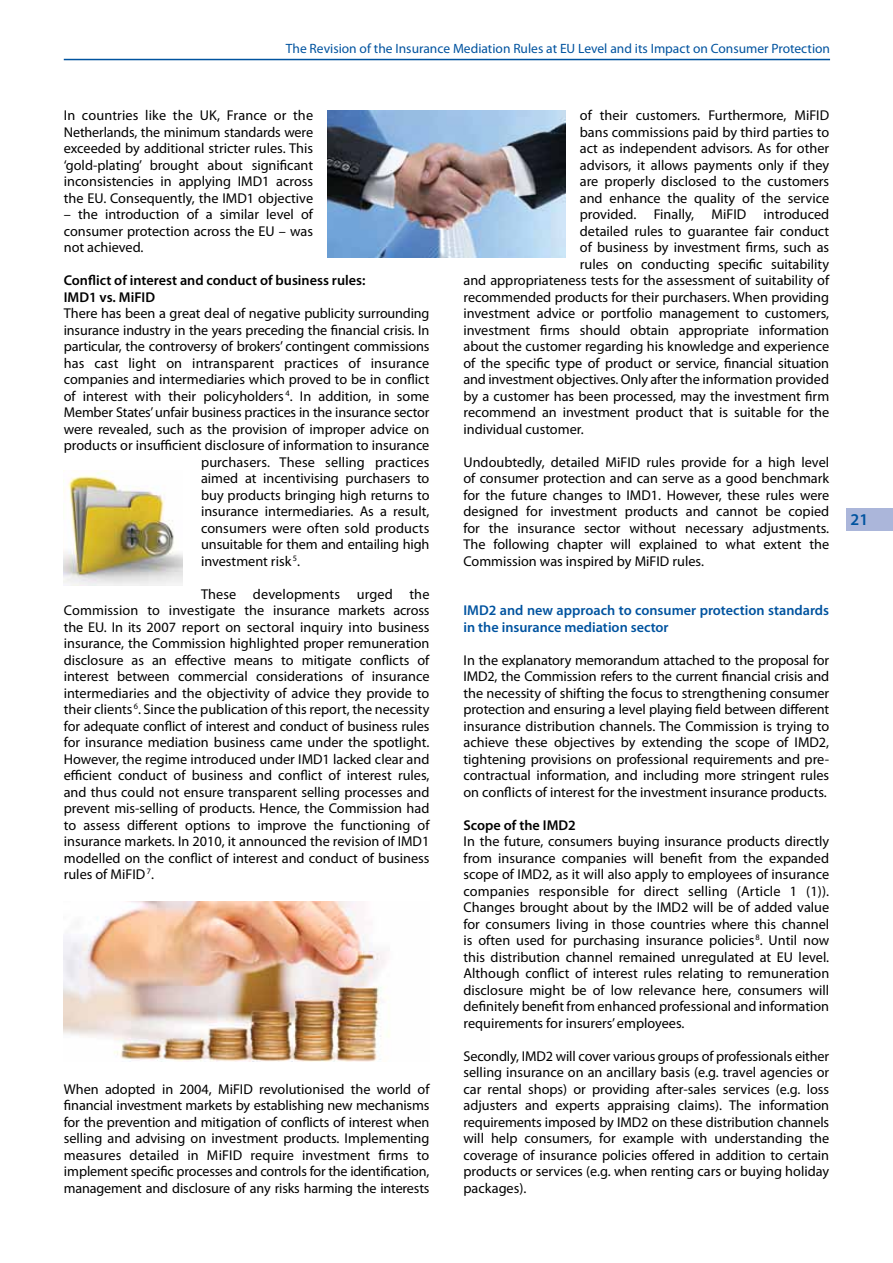
<style>
.page{position:relative;width:893px;height:1263px;background:#fff}
.page>*{position:absolute;margin:0;border:0;box-sizing:border-box;transform-origin:0 0}
.t1{font:600 16.5px "Myriad Pro";color:#00539f}
.t2{font:14.25px/16.5px "Myriad Pro";color:#000;text-align:justify}
.t3{font:600 14.25px/16.5px "Myriad Pro";color:#00539f}
.t4{font:600 14.25px/16.5px "Myriad Pro";color:#000}
.t5{font:13.5px "Myriad Pro";color:#00539f}
</style>
<div class="page">
<hr style="left:64px;top:59px;width:766px;height:1px;background:#00539f">
<div style="left:847px;top:508px;width:46px;height:23px;background:#abb6da"></div>
<img style="left:64px;top:901px;width:326px;height:160px">
<img style="left:327px;top:111px;width:239px;height:146px">
<img style="left:64px;top:470px;width:119px;height:115px">
<p class="t5" style="left:286px;top:41px;width:546px">The Revision of the Insurance Mediation Rules at EU Level and its Impact on Consumer Protection</p>
<p class="t2" style="left:64px;top:107px;width:251px">In countries like the UK, France or the Netherlands, the minimum standards were exceeded by additional stricter rules. This ‘gold-plating’ brought about significant inconsistencies in applying IMD1 across the EU. Consequently, the IMD1 objective</p>
<p class="t2" style="left:64px;top:206px;width:251px">– the introduction of a similar level of consumer protection across the EU – was not achieved.</p>
<p class="t4" style="left:64px;top:272px;width:303px">Conflict of interest and conduct of business rules:<br>IMD1 vs. MiFID</p>
<p class="t2" style="left:64px;top:305px;width:367px">There has been a great deal of negative publicity surrounding</p>
<p class="t2" style="left:64px;top:322px;width:367px">insurance industry in the years preceding the financial crisis. In</p>
<p class="t2" style="left:64px;top:338px;width:367px">particular, the controversy of brokers’ contingent commissions</p>
<p class="t2" style="left:64px;top:355px;width:367px">has cast light on intransparent practices of insurance</p>
<p class="t2" style="left:64px;top:371px;width:367px">companies and intermediaries which proved to be in conflict</p>
<p class="t2" style="left:64px;top:388px;width:367px">of interest with their policyholders <sup>4</sup>. In addition, in some</p>
<p class="t2" style="left:64px;top:404px;width:367px">Member States’ unfair business practices in the insurance sector</p>
<p class="t2" style="left:64px;top:421px;width:367px">were revealed, such as the provision of improper advice on</p>
<p class="t2" style="left:64px;top:437px;width:367px">products or insufficient disclosure of information to insurance</p>
<p class="t2" style="left:201px;top:454px;width:230px">purchasers. These selling practices</p>
<p class="t2" style="left:201px;top:470px;width:230px">aimed at incentivising purchasers to</p>
<p class="t2" style="left:201px;top:487px;width:230px">buy products bringing high returns to</p>
<p class="t2" style="left:201px;top:503px;width:230px">insurance intermediaries. As a result,</p>
<p class="t2" style="left:201px;top:520px;width:230px">consumers were often sold products</p>
<p class="t2" style="left:201px;top:536px;width:230px">unsuitable for them and entailing high</p>
<p class="t2" style="left:201px;top:553px;width:100px">investment risk <sup>5</sup>.</p>
<p class="t2" style="left:64px;top:586px;width:367px;text-indent:137px">These developments urged the Commission to investigate the insurance markets across the EU. In its 2007 report on sectoral inquiry into business insurance, the Commission highlighted proper remuneration disclosure as an effective means to mitigate conflicts of interest between commercial considerations of insurance intermediaries and the objectivity of advice they provide to their clients <sup>6</sup>. Since the publication of this report, the necessity for adequate conflict of interest and conduct of business rules for insurance mediation business came under the spotlight.<br>However, the regime introduced under IMD1 lacked clear and efficient conduct of business and conflict of interest rules, and thus could not ensure transparent selling processes and prevent mis-selling of products. Hence, the Commission had to assess different options to improve the functioning of insurance markets. In 2010, it announced the revision of IMD1 modelled on the conflict of interest and conduct of business rules of MiFID <sup>7</sup>.</p>
<p class="t2" style="left:64px;top:1081px;width:367px">When adopted in 2004, MiFID revolutionised the world of financial investment markets by establishing new mechanisms for the prevention and mitigation of conflicts of interest when selling and advising on investment products. Implementing measures detailed in MiFID require investment firms to implement specific processes and controls for the identification, management and disclosure of any risks harming the interests</p>
<p class="t2" style="left:580px;top:107px;width:251px">of their customers. Furthermore, MiFID</p>
<p class="t2" style="left:580px;top:124px;width:251px">bans commissions paid by third parties to</p>
<p class="t2" style="left:580px;top:140px;width:251px">act as independent advisors. As for other</p>
<p class="t2" style="left:580px;top:157px;width:251px">advisors, it allows payments only if they</p>
<p class="t2" style="left:580px;top:173px;width:251px">are properly disclosed to the customers</p>
<p class="t2" style="left:580px;top:190px;width:251px">and enhance the quality of the service</p>
<p class="t2" style="left:580px;top:206px;width:251px">provided. Finally, MiFID introduced</p>
<p class="t2" style="left:580px;top:223px;width:251px">detailed rules to guarantee fair conduct</p>
<p class="t2" style="left:580px;top:239px;width:251px">of business by investment firms, such as</p>
<p class="t2" style="left:580px;top:256px;width:251px">rules on conducting specific suitability</p>
<p class="t2" style="left:463px;top:272px;width:367px">and appropriateness tests for the assessment of suitability of</p>
<p class="t2" style="left:463px;top:289px;width:367px">recommended products for their purchasers. When providing</p>
<p class="t2" style="left:463px;top:305px;width:367px">investment advice or portfolio management to customers,</p>
<p class="t2" style="left:463px;top:322px;width:367px">investment firms should obtain appropriate information</p>
<p class="t2" style="left:463px;top:338px;width:367px">about the customer regarding his knowledge and experience</p>
<p class="t2" style="left:463px;top:355px;width:367px">of the specific type of product or service, financial situation</p>
<p class="t2" style="left:463px;top:371px;width:367px">and investment objectives. Only after the information provided</p>
<p class="t2" style="left:463px;top:388px;width:367px">by a customer has been processed, may the investment firm</p>
<p class="t2" style="left:463px;top:404px;width:367px">recommend an investment product that is suitable for the</p>
<p class="t2" style="left:463px;top:421px;width:122px">individual customer.</p>
<p class="t2" style="left:463px;top:454px;width:367px">Undoubtedly, detailed MiFID rules provide for a high level of consumer protection and can serve as a good benchmark for the future changes to IMD1. However, these rules were designed for investment products and cannot be copied for the insurance sector without necessary adjustments.<br>The following chapter will explained to what extent the Commission was inspired by MiFID rules.</p>
<p class="t3" style="left:463px;top:602px;width:367px">IMD2 and new approach to consumer protection standards in the insurance mediation sector</p>
<p class="t2" style="left:463px;top:652px;width:367px">In the explanatory memorandum attached to the proposal for IMD2, the Commission refers to the current financial crisis and the necessity of shifting the focus to strengthening consumer protection and ensuring a level playing field between different insurance distribution channels. The Commission is trying to achieve these objectives by extending the scope of IMD2, tightening provisions on professional requirements and pre&shy;contractual information, and including more stringent rules on conflicts of interest for the investment insurance products.</p>
<p class="t4" style="left:463px;top:816px;width:114px">Scope of the IMD2</p>
<p class="t2" style="left:463px;top:833px;width:367px">In the future, consumers buying insurance products directly from insurance companies will benefit from the expanded scope of IMD2, as it will also apply to employees of insurance companies responsible for direct selling (Article 1 (1)).<br>Changes brought about by the IMD2 will be of added value for consumers living in those countries where this channel is often used for purchasing insurance policies <sup>8</sup>. Until now this distribution channel remained unregulated at EU level.<br>Although conflict of interest rules relating to remuneration disclosure might be of low relevance here, consumers will definitely benefit from enhanced professional and information requirements for insurers’ employees.</p>
<p class="t2" style="left:463px;top:1048px;width:367px">Secondly, IMD2 will cover various groups of professionals either selling insurance on an ancillary basis (e.g. travel agencies or car rental shops) or providing after-sales services (e.g. loss adjusters and experts appraising claims). The information requirements imposed by IMD2 on these distribution channels will help consumers, for example with understanding the coverage of insurance policies offered in addition to certain products or services (e.g. when renting cars or buying holiday packages).</p>
<p class="t1" style="left:851px;top:509px;width:19px">21</p>
</div>
